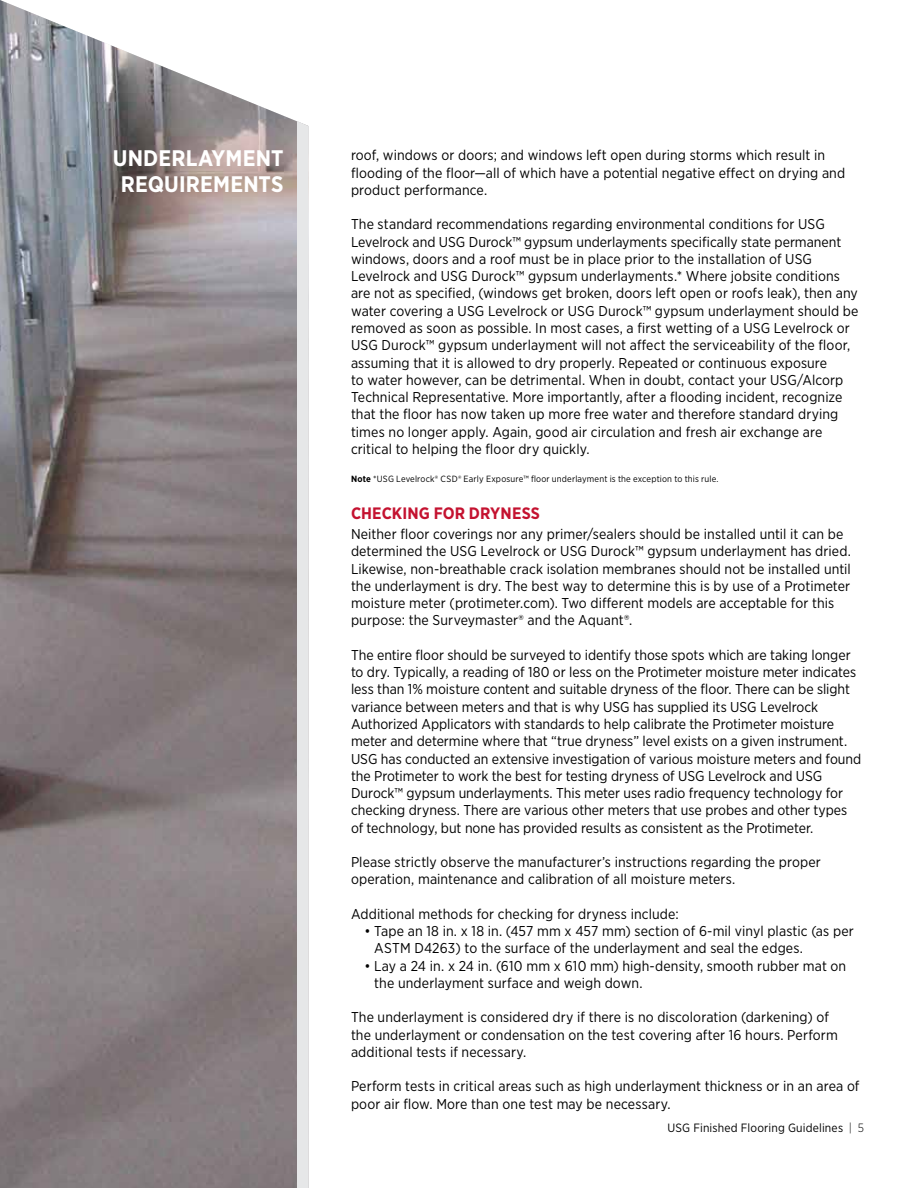
<style>
.page{position:relative;width:918px;height:1188px;background:#fff}
.page>*{position:absolute;margin:0;border:0;box-sizing:border-box;transform-origin:0 0}
.t1{font:700 22.5px/25.5px "Gotham Narrow";letter-spacing:.005em;color:#fff;text-align:center}
.t2{font:700 16.5px "Gotham Narrow";letter-spacing:.01em;color:#c41230}
.t3{font:14.25px/17.2px "Gotham Narrow";letter-spacing:.005em;color:#000}
.t4{font:12px "Gotham Narrow";letter-spacing:.015em;color:#000}
.t5{font:9px "Gotham Narrow";letter-spacing:.015em;color:#000}
.s1{font-weight:700}
.s2{font-weight:300}
</style>
<div class="page">
<img style="left:0;top:0;width:297px;height:1188px">
<div style="left:297px;top:121px;width:11px;height:1067px;background:#e6e7e8"></div>
<h1 class="t1" style="left:113px;top:146px;width:172px">UNDERLAYMENT<br>REQUIREMENTS</h1>
<p class="t3" style="left:351px;top:147px;width:496px">roof, windows or doors; and windows left open during storms which result in flooding of the floor—all of which have a potential negative effect on drying and product performance.</p>
<p class="t3" style="left:351px;top:216px;width:509px">The standard recommendations regarding environmental conditions for USG Levelrock and USG Durock™ gypsum underlayments specifically state permanent windows, doors and a roof must be in place prior to the installation of USG Levelrock and USG Durock™ gypsum underlayments.* Where jobsite conditions are not as specified, (windows get broken, doors left open or roofs leak), then any water covering a USG Levelrock or USG Durock™ gypsum underlayment should be removed as soon as possible. In most cases, a first wetting of a USG Levelrock or USG Durock™ gypsum underlayment will not affect the serviceability of the floor, assuming that it is allowed to dry properly. Repeated or continuous exposure<br>to water however, can be detrimental. When in doubt, contact your USG/Alcorp Technical Representative. More importantly, after a flooding incident, recognize that the floor has now taken up more free water and therefore standard drying times no longer apply. Again, good air circulation and fresh air exchange are critical to helping the floor dry quickly.</p>
<p class="t5" style="left:351px;top:473px;width:369px"><span class="s1">Note</span> *USG Levelrock® CSD® Early Exposure™ floor underlayment is the exception to this rule.</p>
<p class="t2" style="left:351px;top:503px;width:191px">CHECKING FOR DRYNESS</p>
<p class="t3" style="left:351px;top:525px;width:501px">Neither floor coverings nor any primer/sealers should be installed until it can be determined the USG Levelrock or USG Durock™ gypsum underlayment has dried.<br>Likewise, non-breathable crack isolation membranes should not be installed until the underlayment is dry. The best way to determine this is by use of a Protimeter moisture meter (protimeter.com). Two different models are acceptable for this purpose: the Surveymaster® and the Aquant®.</p>
<p class="t3" style="left:351px;top:646px;width:512px">The entire floor should be surveyed to identify those spots which are taking longer to dry. Typically, a reading of 180 or less on the Protimeter moisture meter indicates less than 1% moisture content and suitable dryness of the floor. There can be slight variance between meters and that is why USG has supplied its USG Levelrock Authorized Applicators with standards to help calibrate the Protimeter moisture meter and determine where that “true dryness” level exists on a given instrument.<br>USG has conducted an extensive investigation of various moisture meters and found the Protimeter to work the best for testing dryness of USG Levelrock and USG Durock™ gypsum underlayments. This meter uses radio frequency technology for checking dryness. There are various other meters that use probes and other types of technology, but none has provided results as consistent as the Protimeter.</p>
<p class="t3" style="left:351px;top:853px;width:471px">Please strictly observe the manufacturer’s instructions regarding the proper operation, maintenance and calibration of all moisture meters.</p>
<p class="t3" style="left:351px;top:905px;width:329px">Additional methods for checking for dryness include:</p>
<p class="t3" style="left:374px;top:922px;width:481px;text-indent:-10px">• Tape an 18 in. x 18 in. (457 mm x 457 mm) section of 6-mil vinyl plastic (as per<br>ASTM D4263) to the surface of the underlayment and seal the edges.</p>
<p class="t3" style="left:374px;top:957px;width:473px;text-indent:-10px">• Lay a 24 in. x 24 in. (610 mm x 610 mm) high-density, smooth rubber mat on the underlayment surface and weigh down.</p>
<p class="t3" style="left:351px;top:1008px;width:488px">The underlayment is considered dry if there is no discoloration (darkening) of the underlayment or condensation on the test covering after 16 hours. Perform additional tests if necessary.</p>
<p class="t3" style="left:351px;top:1077px;width:510px">Perform tests in critical areas such as high underlayment thickness or in an area of poor air flow. More than one test may be necessary.</p>
<p class="t4" style="left:668px;top:1120px;width:198px">USG Finished Flooring Guidelines <span class="s2">| 5</span></p>
</div>
